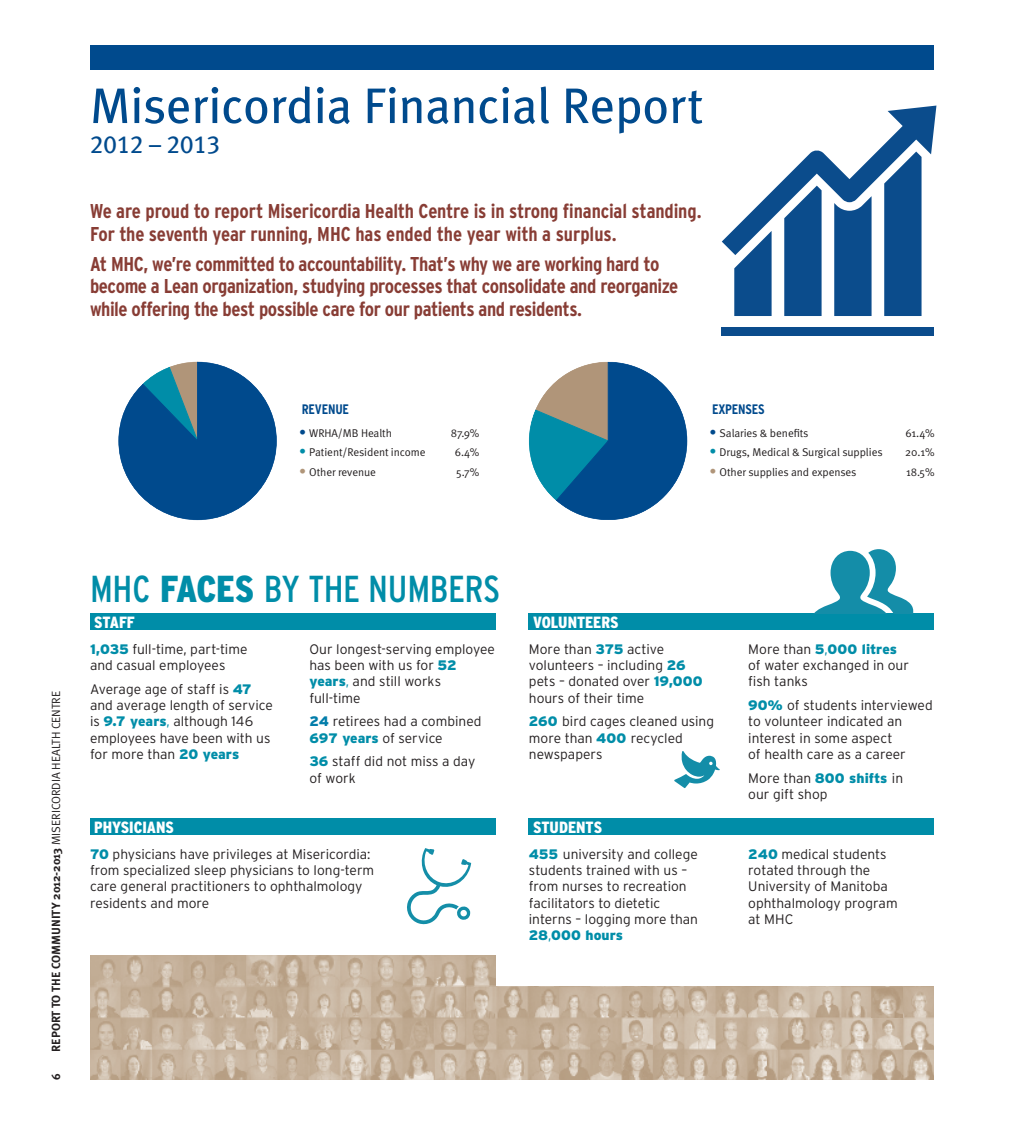
<style>
.page{position:relative;width:1024px;height:1125px;background:#fff}
.page>*{position:absolute;margin:0;border:0;box-sizing:border-box;transform-origin:0 0}
.t1{font:50px "Meta Plus";color:#004a8d}
.t2{font:condensed 37.5px "Interstate";letter-spacing:-.01em;color:#008da8}
.t3{font:25px "Meta Plus Book Caps";color:#004a8d}
.t4{font:700 condensed 20px/22.5px "Interstate";letter-spacing:-.02em;color:#883d35}
.t5{font:900 condensed 16.25px "Interstate";letter-spacing:-.005em;color:#fff}
.t6{font:300 13.75px/16.2px "Interstate";color:#231f20}
.t7{font:700 condensed 13.75px "Interstate";letter-spacing:-.015em;color:#004a8d}
.t8{font:700 11.88px "Meta Plus";color:#231f20}
.t9{font:11.25px "Meta Normal";letter-spacing:-.005em;color:#231f20}
.s1{font-size:13.75px;color:#004a8d}
.s2{font-size:13.75px;color:#008da8}
.s3{font-size:13.75px;color:#b09579}
.s4{font-family:"Meta Normal";font-weight:400}
.s5{font-weight:900}
.s6{font-weight:900;color:#008da8}
.s7{color:#008da8}
.s8{font-weight:900;color:#027daa}
</style>
<div class="page">
<img style="left:90px;top:955px;width:405px;height:31px">
<div style="left:90px;top:45px;width:844px;height:25px;background:#004a8d"></div>
<svg style="left:118px;top:362px;width:159px;height:158px"></svg>
<svg style="left:529px;top:362px;width:158px;height:158px"></svg>
<div style="left:90px;top:614px;width:405px;height:16px;background:#008da8"></div>
<div style="left:529px;top:614px;width:405px;height:16px;background:#008da8"></div>
<div style="left:90px;top:818px;width:405px;height:17px;background:#008da8"></div>
<div style="left:529px;top:818px;width:405px;height:17px;background:#008da8"></div>
<img style="left:90px;top:986px;width:844px;height:94px">
<svg style="left:811px;top:549px;width:102px;height:65px"></svg>
<svg style="left:407px;top:848px;width:65px;height:77px"></svg>
<svg style="left:674px;top:751px;width:46px;height:37px"></svg>
<div style="left:721px;top:328px;width:213px;height:8px;background:#0b4c8c"></div>
<svg style="left:722px;top:106px;width:214px;height:210px"></svg>
<img style="left:872px;top:986px;width:31px;height:31px">
<h1 class="t1" style="left:90px;top:77px;width:615px">Misericordia Financial Report</h1>
<h3 class="t3" style="left:90px;top:130px;width:132px">2012 – 2013</h3>
<h3 class="t4" style="left:90px;top:200px;width:613px">We are proud to report Misericordia Health Centre is in strong financial standing.<br>For the seventh year running, MHC has ended the year with a surplus.</h3>
<h3 class="t4" style="left:90px;top:252px;width:590px">At MHC, we’re committed to accountability. That’s why we are working hard to become a Lean organization, studying processes that consolidate and reorganize while offering the best possible care for our patients and residents.</h3>
<p class="t7" style="left:302px;top:401px;width:28px">REVENUE</p>
<p class="t9" style="left:299px;top:427px;width:94px"><span class="s1">•</span> WRHA/MB Health</p>
<p class="t9" style="left:451px;top:427px;width:30px">87.9%</p>
<p class="t9" style="left:299px;top:446px;width:128px"><span class="s2">•</span> Patient/Resident income</p>
<p class="t9" style="left:455px;top:446px;width:26px">6.4%</p>
<p class="t9" style="left:299px;top:465px;width:78px"><span class="s3">•</span> Other revenue</p>
<p class="t9" style="left:456px;top:465px;width:25px">5.7%</p>
<p class="t7" style="left:712px;top:401px;width:53px">Expenses</p>
<p class="t9" style="left:709px;top:427px;width:101px"><span class="s1">•</span> Salaries &amp; benefits</p>
<p class="t9" style="left:905px;top:427px;width:31px">61.4%</p>
<p class="t9" style="left:709px;top:446px;width:175px"><span class="s2">•</span> Drugs, Medical &amp; Surgical supplies</p>
<p class="t9" style="left:905px;top:446px;width:31px">20.1%</p>
<p class="t9" style="left:709px;top:465px;width:148px"><span class="s3">•</span> Other supplies and expenses</p>
<p class="t9" style="left:906px;top:465px;width:30px">18.5%</p>
<p class="t8" style="left:49px;top:1052px;width:362px;rotate:-90deg">Report to the Community 2012-2013 <span class="s4">Misericordia Health Centre</span></p>
<p class="t8" style="left:49px;top:1080px;width:8px;rotate:-90deg">6</p>
<h2 class="t2" style="left:90px;top:567px;width:20px">MHC</h2>
<h2 class="t2" style="left:160px;top:567px;width:341px"><span class="s5">FACES</span> BY THE NUMBERS</h2>
<p class="t5" style="left:94px;top:613px;width:42px">STAFF</p>
<p class="t6" style="left:90px;top:641px;width:159px"><span class="s6">1,035</span> full-time, part-time and casual employees</p>
<p class="t6" style="left:90px;top:681px;width:184px">Average age of staff is <span class="s6">47 </span>and average length of service is <span class="s6">9.7 years</span><span class="s7">,</span> although 146 employees have been with us for more than <span class="s6">20 years</span></p>
<p class="t6" style="left:309px;top:641px;width:187px">Our longest-serving employee has been with us for <span class="s6">52 years</span><span class="s7">,</span> and still works full-time</p>
<p class="t6" style="left:309px;top:713px;width:174px"><span class="s8">24</span> retirees had a combined<br><span class="s6">697 years</span> of service</p>
<p class="t6" style="left:309px;top:753px;width:167px"><span class="s6">36</span> staff did not miss a day of work</p>
<p class="t5" style="left:94px;top:818px;width:36px">PHYSICIANS</p>
<p class="t6" style="left:90px;top:846px;width:286px"><span class="s6">70</span> physicians have privileges at Misericordia: from specialized sleep physicians to long-term care general practitioners to ophthalmology residents and more</p>
<p class="t5" style="left:533px;top:613px;width:19px">VOLUN</p>
<p class="t5" style="left:577px;top:613px;width:42px">TEERS</p>
<p class="t6" style="left:529px;top:641px;width:175px">More than <span class="s6">375</span> active volunteers – including <span class="s6">26 </span>pets – donated over <span class="s6">19,000 </span>hours of their time</p>
<p class="t6" style="left:529px;top:713px;width:187px"><span class="s6">260</span> bird cages cleaned using more than <span class="s6">400</span> recycled newspapers</p>
<p class="t6" style="left:748px;top:641px;width:162px">More than <span class="s6">5</span><span class="s7">,</span><span class="s6">000 litres </span>of water exchanged in our fish tanks</p>
<p class="t6" style="left:748px;top:697px;width:186px"><span class="s6">90%</span> of students interviewed to volunteer indicated an interest in some aspect<br>of health care as a career</p>
<p class="t6" style="left:748px;top:770px;width:156px">More than <span class="s6">800 shifts</span> in our gift shop</p>
<p class="t5" style="left:533px;top:818px;width:70px">STUDENTS</p>
<p class="t6" style="left:529px;top:846px;width:171px"><span class="s6">455</span> university and college students trained with us – from nurses to recreation facilitators to dietetic interns – logging more than<br><span class="s6">28</span><span class="s7">,</span><span class="s6">000 hours</span></p>
<p class="t6" style="left:748px;top:846px;width:151px"><span class="s6">240</span> medical students rotated through the<br>University of Manitoba ophthalmology program at MHC</p>
</div>
